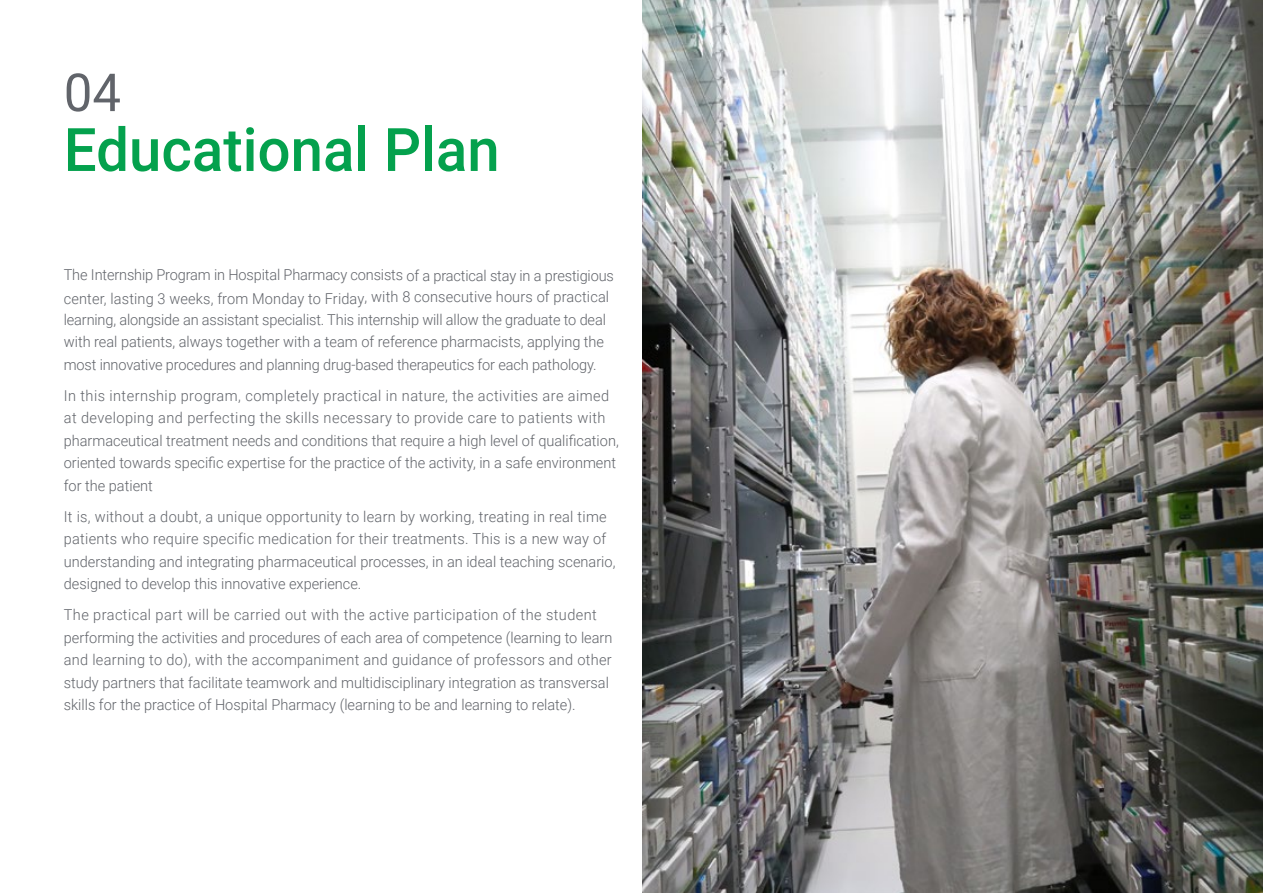
<style>
.page{position:relative;width:1263px;height:893px;background:#fff}
.page>*{position:absolute;margin:0;border:0;box-sizing:border-box;transform-origin:0 0}
.t1{font:500 60px "Roboto";color:#04a14d}
.t2{font:52.5px "Roboto";color:#61646a}
.t3{font:300 15px/22.5px "Roboto";color:#61646a}
</style>
<div class="page">
<img style="left:642px;top:0;width:621px;height:893px">
<h2 class="t2" style="left:64px;top:56px;width:59px">04</h2>
<h1 class="t1" style="left:64px;top:108px;width:437px">Educational Plan</h1>
<p class="t3" style="left:64px;top:262px;width:552px;line-height:24px">The Internship Program in Hospital Pharmacy consists of a practical stay in a prestigious center, lasting 3 weeks, from Monday to Friday, with 8 consecutive hours of practical</p>
<p class="t3" style="left:64px;top:307px;width:544px;text-align:justify">learning, alongside an assistant specialist. This internship will allow the graduate to deal with real patients, always together with a team of reference pharmacists, applying the most innovative procedures and planning drug-based therapeutics for each pathology.</p>
<p class="t3" style="left:64px;top:383px;width:556px">In this internship program, completely practical in nature, the activities are aimed at developing and perfecting the skills necessary to provide care to patients with pharmaceutical treatment needs and conditions that require a high level of qualification, oriented towards specific expertise for the practice of the activity, in a safe environment for the patient</p>
<p class="t3" style="left:64px;top:504px;width:553px">It is, without a doubt, a unique opportunity to learn by working, treating in real time patients who require specific medication for their treatments. This is a new way of understanding and integrating pharmaceutical processes, in an ideal teaching scenario, designed to develop this innovative experience.</p>
<p class="t3" style="left:64px;top:603px;width:550px">The practical part will be carried out with the active participation of the student performing the activities and procedures of each area of competence (learning to learn and learning to do), with the accompaniment and guidance of professors and other study partners that facilitate teamwork and multidisciplinary integration as transversal skills for the practice of Hospital Pharmacy (learning to be and learning to relate).</p>
</div>
